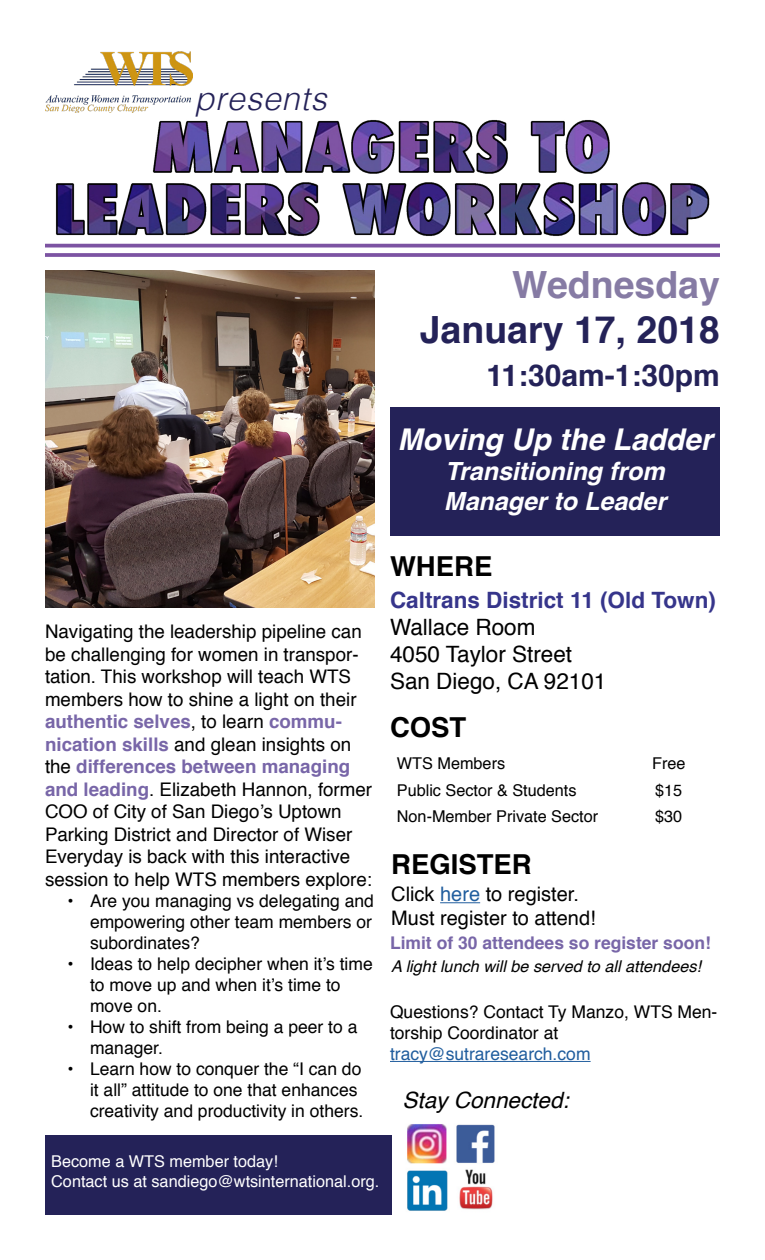
<style>
.page{position:relative;width:765px;height:1260px;background:#fff}
.page>*{position:absolute;margin:0;border:0;box-sizing:border-box;transform-origin:0 0}
.t1{font:700 37.5px "Helvetica";color:#242258}
.t2{font:700 37.5px "Helvetica";color:#867ba4}
.t3{font:italic 300 32.5px "Helvetica";letter-spacing:.025em;color:#242258}
.t4{font:italic 700 30px "Helvetica";color:#fff}
.t5{font:700 30px "Helvetica";color:#242258}
.t6{font:700 27.5px "Helvetica";color:#000}
.t7{font:italic 700 25px/30px "Helvetica";color:#fff}
.t8{font:22.5px/27px "Helvetica";color:#000}
.t9{font:700 22.5px "Helvetica";color:#36358b}
.t10{font:italic 22.5px "Helvetica";color:#000}
.t11{font:20px/24px "Helvetica";color:#000}
.t12{font:18.75px/22.5px "Helvetica";color:#000}
.t13{font:17.5px/21px "Helvetica";color:#000}
.t14{font:700 17.5px "Helvetica";color:#7866a8}
.t15{font:17.5px "Helvetica";color:#215e9e}
.t16{font:16.25px "Helvetica";color:#000}
.t17{font:16.25px/19.5px "Helvetica";color:#fff}
.t18{font:italic 16.25px "Helvetica";color:#000}
.s1{font-weight:700;color:#7866a8}
.s2{color:#215e9e}
</style>
<div class="page">
<div style="left:45px;top:1136px;width:346px;height:79px;background:#242258"></div>
<div style="left:390px;top:408px;width:330px;height:128px;background:#242258"></div>
<img style="left:45px;top:51px;width:147px;height:62px">
<img style="left:55px;top:120px;width:655px;height:116px">
<svg style="left:45px;top:244px;width:675px;height:4px;background:#8c68ad"></svg>
<img style="left:45px;top:270px;width:330px;height:338px">
<hr style="left:45px;top:253px;width:675px;height:4px;background:#835da7">
<img style="left:407px;top:1124px;width:88px;height:87px">
<hr style="left:440px;top:902px;width:40px;height:1px;background:#215e9e">
<hr style="left:390px;top:1061px;width:201px;height:1px;background:#215e9e">
<h2 class="t3" style="left:195px;top:70px;width:134px">presents</h2>
<h1 class="t2" style="left:512px;top:255px;width:209px">Wednesday</h1>
<h1 class="t1" style="left:420px;top:300px;width:302px">January 17, 2018</h1>
<h3 class="t5" style="left:487px;top:351px;width:235px">11:30am-1:30pm</h3>
<h3 class="t4" style="left:398px;top:415px;width:317px">Moving Up the Ladder</h3>
<h3 class="t7" style="left:444px;top:456px;width:224px">Transitioning from<br>Manager to Leader</h3>
<p class="t12" style="left:45px;top:621px;width:329px">Navigating the leadership pipeline can be challenging for women in transpor&shy;tation. This workshop will teach WTS members how to shine a light on their <span class="s1">authentic selves</span>, to learn <span class="s1">commu&shy;nication skills</span> and glean insights on the <span class="s1">differences between managing and leading</span>. Elizabeth Hannon, former COO of City of San Diego’s Uptown Parking District and Director of Wiser Everyday is back with this interactive session to help WTS members explore:</p>
<p class="t13" style="left:90px;top:890px;width:286px;text-align:justify;text-indent:-23px">• Are you managing vs delegating and empowering other team members or subordinates?</p>
<p class="t13" style="left:90px;top:953px;width:284px;text-indent:-23px">• Ideas to help decipher when it’s time to move up and when it’s time to move on.</p>
<p class="t13" style="left:90px;top:1016px;width:269px;text-indent:-23px">• How to shift from being a peer to a manager.</p>
<p class="t13" style="left:90px;top:1058px;width:275px;text-indent:-23px">• Learn how to conquer the “I can do it all” attitude to one that enhances creativity and productivity in others.</p>
<p class="t17" style="left:51px;top:1152px;width:330px">Become a WTS member today!<br>Contact us at sandiego@wtsinternational.org.</p>
<h3 class="t6" style="left:390px;top:544px;width:104px">WHERE</h3>
<p class="t9" style="left:390px;top:582px;width:327px">Caltrans District 11 (Old Town)</p>
<p class="t8" style="left:390px;top:614px;width:218px">Wallace Room<br>4050 Taylor Street<br>San Diego, CA 92101</p>
<h3 class="t6" style="left:390px;top:705px;width:78px">COST</h3>
<p class="t16" style="left:397px;top:751px;width:110px">WTS Members</p>
<p class="t16" style="left:652px;top:751px;width:35px">Free</p>
<p class="t16" style="left:397px;top:778px;width:181px">Public Sector &amp; Students</p>
<p class="t16" style="left:655px;top:778px;width:29px">$15</p>
<p class="t16" style="left:397px;top:803px;width:203px">Non-Member Private Sector</p>
<p class="t16" style="left:655px;top:803px;width:29px">$30</p>
<h3 class="t6" style="left:391px;top:843px;width:142px">REGISTER</h3>
<p class="t11" style="left:391px;top:883px;width:206px">Click <span class="s2">here</span> to register.<br>Must register to attend!</p>
<p class="t18" style="left:391px;top:953px;width:311px">A light lunch will be served to all attendees!</p>
<p class="t14" style="left:390px;top:929px;width:322px">Limit of 30 attendees so register soon!</p>
<p class="t13" style="left:390px;top:1002px;width:329px">Questions? Contact Ty Manzo, WTS Men&shy;torship Coordinator at</p>
<p class="t15" style="left:390px;top:1040px;width:202px">tracy@sutraresearch.com</p>
<p class="t10" style="left:402px;top:1083px;width:168px">Stay Connected:</p>
</div>
